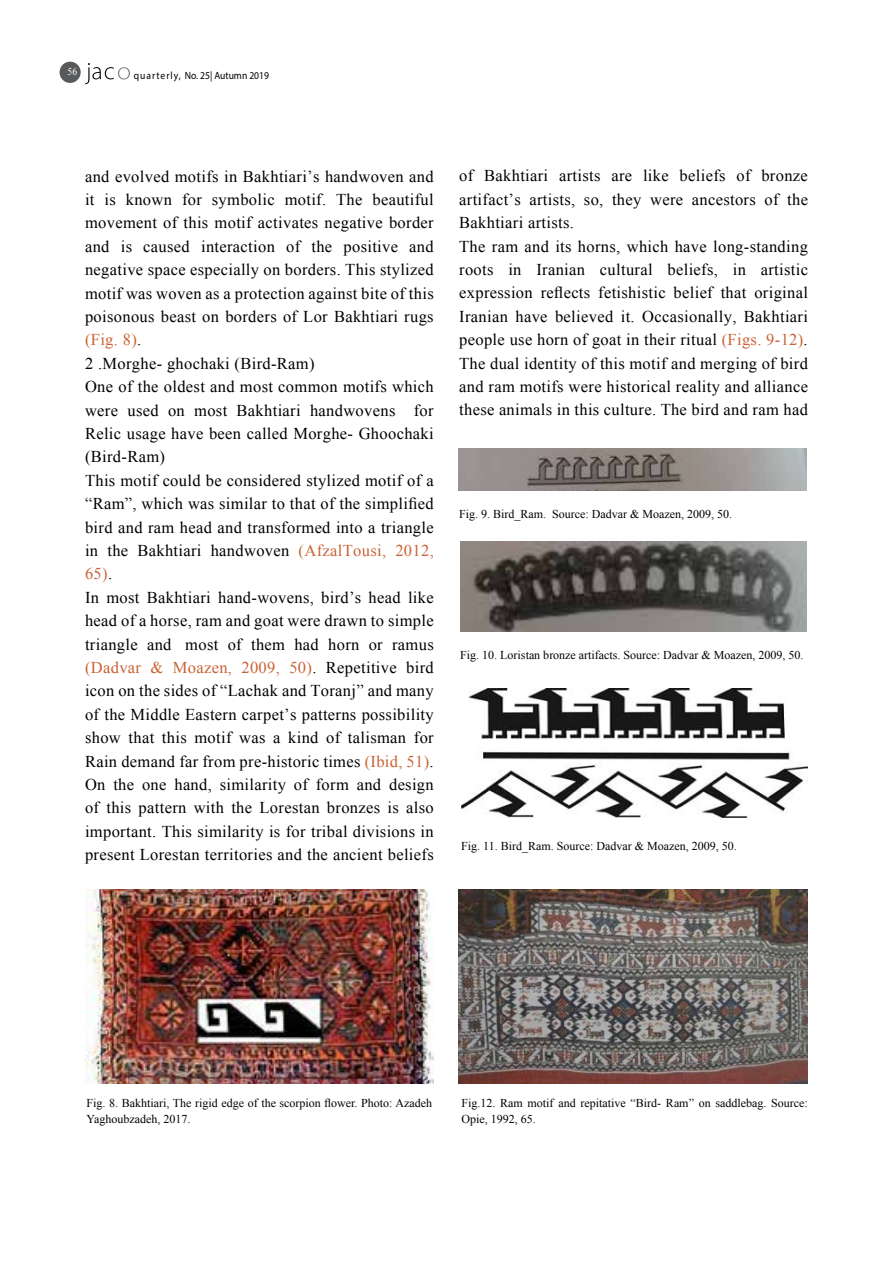
<style>
.page{position:relative;width:893px;height:1263px;background:#fff}
.page>*{position:absolute;margin:0;border:0;box-sizing:border-box;transform-origin:0 0}
.t1{font:16.5px/23.4px "Times New Roman";letter-spacing:.02em;color:#000}
.t2{font:16.5px "Times New Roman";letter-spacing:.02em;color:#c86234}
.t3{font:12px/16.5px "Times New Roman";color:#000}
.t4{font:10.5px "Myriad Pro";color:#000;scale:.92 1}
.t5{font:10.5px "Times New Roman";color:#fff;scale:.92 1}
.s1{color:#000}
.s2{color:#c86234}
</style>
<div class="page">
<div style="left:60px;top:62px;width:21px;height:21px;background:#58595b;border-radius:50%"></div>
<svg style="left:85px;top:63px;width:45px;height:21px"></svg>
<img style="left:85px;top:890px;width:349px;height:193px">
<img style="left:460px;top:542px;width:347px;height:89px">
<img style="left:461px;top:689px;width:346px;height:129px">
<img style="left:459px;top:890px;width:348px;height:193px">
<img style="left:459px;top:448px;width:347px;height:43px">
<p class="t5" style="left:68px;top:64px;width:12px">56</p>
<p class="t4" style="left:134px;top:69px;width:148px">quarterly, No. 25| Autumn 2019</p>
<p class="t1" style="left:85px;top:164px;width:350px;text-align:right">and evolved motifs in Bakhtiari s’ handwoven and beautiful</p>
<p class="t1" style="left:85px;top:187px;width:11px">it</p>
<p class="t1" style="left:85px;top:211px;width:350px">movement of this motif activates negative border</p>
<p class="t1" style="left:409px;top:234px;width:26px">and</p>
<p class="t1" style="left:105px;top:187px;width:13px">is</p>
<p class="t1" style="left:126px;top:187px;width:48px">known</p>
<p class="t1" style="left:212px;top:187px;width:64px">symbolic</p>
<p class="t1" style="left:285px;top:187px;width:43px">motif.</p>
<p class="t1" style="left:336px;top:187px;width:28px">The</p>
<p class="t1" style="left:182px;top:187px;width:21px">for</p>
<p class="t1" style="left:85px;top:234px;width:26px">and</p>
<p class="t1" style="left:85px;top:258px;width:350px">negative space especially on borders. This stylized</p>
<p class="t1" style="left:85px;top:281px;width:350px">motif was woven as a protection against bite of this</p>
<p class="t1" style="left:85px;top:304px;width:350px">poisonous beast on borders of Lor Bakhtiari rugs</p>
<p class="t2" style="left:85px;top:329px;width:58px">( F i g <span class="s1">.</span>(8.</p>
<p class="t1" style="left:85px;top:351px;width:231px">.2 Morghe- ghochaki (Bird-Ram(</p>
<p class="t1" style="left:85px;top:375px;width:350px">One of the oldest and most common motifs which</p>
<p class="t1" style="left:414px;top:398px;width:21px">for</p>
<p class="t1" style="left:121px;top:234px;width:13px">is</p>
<p class="t1" style="left:143px;top:234px;width:48px">caused</p>
<p class="t1" style="left:201px;top:234px;width:75px">interaction</p>
<p class="t1" style="left:311px;top:234px;width:22px">the</p>
<p class="t1" style="left:343px;top:234px;width:56px">positive</p>
<p class="t1" style="left:286px;top:234px;width:16px">of</p>
<p class="t1" style="left:127px;top:398px;width:33px">used</p>
<p class="t1" style="left:237px;top:398px;width:66px">Bakhtiari</p>
<p class="t1" style="left:310px;top:398px;width:87px">handwovens</p>
<p class="t1" style="left:194px;top:398px;width:35px">most</p>
<p class="t1" style="left:85px;top:398px;width:350px">were<br>Relic usage have been called Morghe- Ghoochaki (Bird-Ram(<br>This motif could be considered stylized motif of a “Ram ,” which was similar to that of the simplified bird and ram head and transformed into a triangle</p>
<p class="t2" style="left:395px;top:539px;width:40px">2012,</p>
<p class="t1" style="left:168px;top:398px;width:18px">on</p>
<p class="t1" style="left:85px;top:538px;width:15px">in</p>
<p class="t2" style="left:85px;top:563px;width:29px">65 <span class="s1">.</span>(</p>
<p class="t1" style="left:85px;top:585px;width:350px">In most Bakhtiari hand-wovens, bird s’ head like</p>
<p class="t1" style="left:85px;top:609px;width:350px">head of a horse, ram and goat were drawn to simple</p>
<p class="t1" style="left:392px;top:632px;width:43px">ramus</p>
<p class="t1" style="left:107px;top:538px;width:22px">the</p>
<p class="t1" style="left:137px;top:538px;width:66px">Bakhtiari</p>
<p class="t1" style="left:211px;top:538px;width:80px">handwoven</p>
<p class="t2" style="left:299px;top:539px;width:89px">(AfzalTousi,</p>
<p class="t1" style="left:85px;top:632px;width:54px">triangle</p>
<p class="t1" style="left:147px;top:632px;width:26px">and</p>
<p class="t1" style="left:251px;top:632px;width:35px">them</p>
<p class="t1" style="left:294px;top:632px;width:26px">had</p>
<p class="t1" style="left:328px;top:632px;width:33px">horn</p>
<p class="t1" style="left:228px;top:632px;width:16px">of</p>
<p class="t1" style="left:185px;top:632px;width:35px">most</p>
<p class="t1" style="left:369px;top:632px;width:16px">or</p>
<p class="t2" style="left:85px;top:656px;width:58px">(Dadvar</p>
<p class="t1" style="left:85px;top:679px;width:350px;text-align:right">icon on the sides of “Lachak and Toranj” and many of the Middle Eastern carpet s’ patterns possibility for</p>
<p class="t2" style="left:289px;top:656px;width:29px">50 <span class="s1">.</span>)</p>
<p class="t1" style="left:326px;top:655px;width:72px">Repetitive</p>
<p class="t1" style="left:406px;top:655px;width:29px">bird</p>
<p class="t2" style="left:151px;top:656px;width:14px">&amp;</p>
<p class="t2" style="left:241px;top:656px;width:40px">2009,</p>
<p class="t2" style="left:173px;top:656px;width:61px">Moazen,</p>
<p class="t1" style="left:85px;top:726px;width:37px">show</p>
<p class="t1" style="left:85px;top:749px;width:350px">Rain demand far from pre-historic times <span class="s2">(Ibid, 51</span> .<span class="s2">(</span></p>
<p class="t1" style="left:389px;top:772px;width:46px">design</p>
<p class="t1" style="left:129px;top:726px;width:27px">that</p>
<p class="t1" style="left:162px;top:726px;width:26px">this</p>
<p class="t1" style="left:194px;top:726px;width:39px">motif</p>
<p class="t1" style="left:288px;top:726px;width:32px">kind</p>
<p class="t1" style="left:348px;top:726px;width:60px">talisman</p>
<p class="t1" style="left:326px;top:726px;width:16px">of</p>
<p class="t1" style="left:239px;top:726px;width:28px">was</p>
<p class="t1" style="left:273px;top:726px;width:9px">a</p>
<p class="t1" style="left:113px;top:772px;width:22px">the</p>
<p class="t1" style="left:174px;top:772px;width:39px">hand,</p>
<p class="t1" style="left:220px;top:772px;width:68px">similarity</p>
<p class="t1" style="left:357px;top:772px;width:26px">and</p>
<p class="t1" style="left:294px;top:772px;width:16px">of</p>
<p class="t1" style="left:316px;top:772px;width:35px">form</p>
<p class="t1" style="left:85px;top:772px;width:350px">On<br>of this pattern with the Lorestan bronzes is also important. This similarity is for tribal divisions in present Lorestan territories and the ancient beliefs</p>
<p class="t1" style="left:142px;top:772px;width:26px">one</p>
<p class="t1" style="left:459px;top:164px;width:16px">of</p>
<p class="t1" style="left:484px;top:164px;width:66px">Bakhtiari</p>
<p class="t1" style="left:559px;top:164px;width:43px">artists</p>
<p class="t1" style="left:611px;top:164px;width:22px">are</p>
<p class="t1" style="left:643px;top:164px;width:27px">like</p>
<p class="t1" style="left:680px;top:164px;width:47px">beliefs</p>
<p class="t1" style="left:736px;top:164px;width:16px">of</p>
<p class="t1" style="left:761px;top:164px;width:48px">bronze</p>
<p class="t1" style="left:459px;top:187px;width:63px">artifact s’</p>
<p class="t1" style="left:459px;top:211px;width:116px">Bakhtiari artists.</p>
<p class="t1" style="left:459px;top:234px;width:350px">The ram and its horns, which have long-standing</p>
<p class="t1" style="left:761px;top:258px;width:49px">artistic</p>
<p class="t1" style="left:529px;top:187px;width:47px">artists,</p>
<p class="t1" style="left:612px;top:187px;width:31px">they</p>
<p class="t1" style="left:787px;top:187px;width:22px">the</p>
<p class="t1" style="left:764px;top:187px;width:16px">of</p>
<p class="t1" style="left:692px;top:187px;width:66px">ancestors</p>
<p class="t1" style="left:650px;top:187px;width:35px">were</p>
<p class="t1" style="left:584px;top:187px;width:21px">so,</p>
<p class="t1" style="left:508px;top:258px;width:15px">in</p>
<p class="t1" style="left:536px;top:258px;width:50px">Iranian</p>
<p class="t1" style="left:600px;top:258px;width:54px">cultural</p>
<p class="t1" style="left:667px;top:258px;width:52px">beliefs,</p>
<p class="t1" style="left:733px;top:258px;width:15px">in</p>
<p class="t1" style="left:459px;top:258px;width:36px">roots</p>
<p class="t1" style="left:459px;top:281px;width:75px">expression</p>
<p class="t1" style="left:541px;top:281px;width:51px">reflects</p>
<p class="t1" style="left:598px;top:281px;width:69px">fetishistic</p>
<p class="t1" style="left:674px;top:281px;width:41px">belief</p>
<p class="t1" style="left:721px;top:281px;width:27px">that</p>
<p class="t1" style="left:754px;top:281px;width:55px">original</p>
<p class="t1" style="left:459px;top:304px;width:350px">Iranian<br>people use horn of goat in their ritual <span class="s2">(Figs. 9-12</span> .<span class="s2">( </span>The dual identity of this motif and merging of bird and ram motifs were historical reality and alliance these animals in this culture. The bird and ram had</p>
<p class="t1" style="left:515px;top:304px;width:34px">have</p>
<p class="t1" style="left:555px;top:304px;width:60px">believed</p>
<p class="t1" style="left:621px;top:304px;width:15px">.i t</p>
<p class="t1" style="left:642px;top:304px;width:96px">Occasionally,</p>
<p class="t1" style="left:744px;top:304px;width:66px">Bakhtiari</p>
<p class="t3" style="left:459px;top:505px;width:89px">Fig. 9. Bird_Ram.</p>
<p class="t3" style="left:552px;top:505px;width:181px">Source: Dadvar &amp; Moazen, 2009, 50.</p>
<p class="t3" style="left:460px;top:646px;width:345px">Fig. 10. Loristan bronze artifacts. Source: Dadvar &amp; Moazen, 2009, 50.</p>
<p class="t3" style="left:461px;top:837px;width:277px">Fig. 11. Bird_Ram. Source: Dadvar &amp; Moazen, 2009, 50.</p>
<p class="t3" style="left:87px;top:1094px;width:347px">Fig. 8. Bakhtiari, The rigid edge of the scorpion flower. Photo: Azadeh<br>Yaghoubzadeh, 2017.</p>
<p class="t3" style="left:461px;top:1094px;width:348px">Fig.12. Ram motif and repitative “Bird- Ram” on saddlebag. Source:<br>Opie, 1992, 65.</p>
</div>
